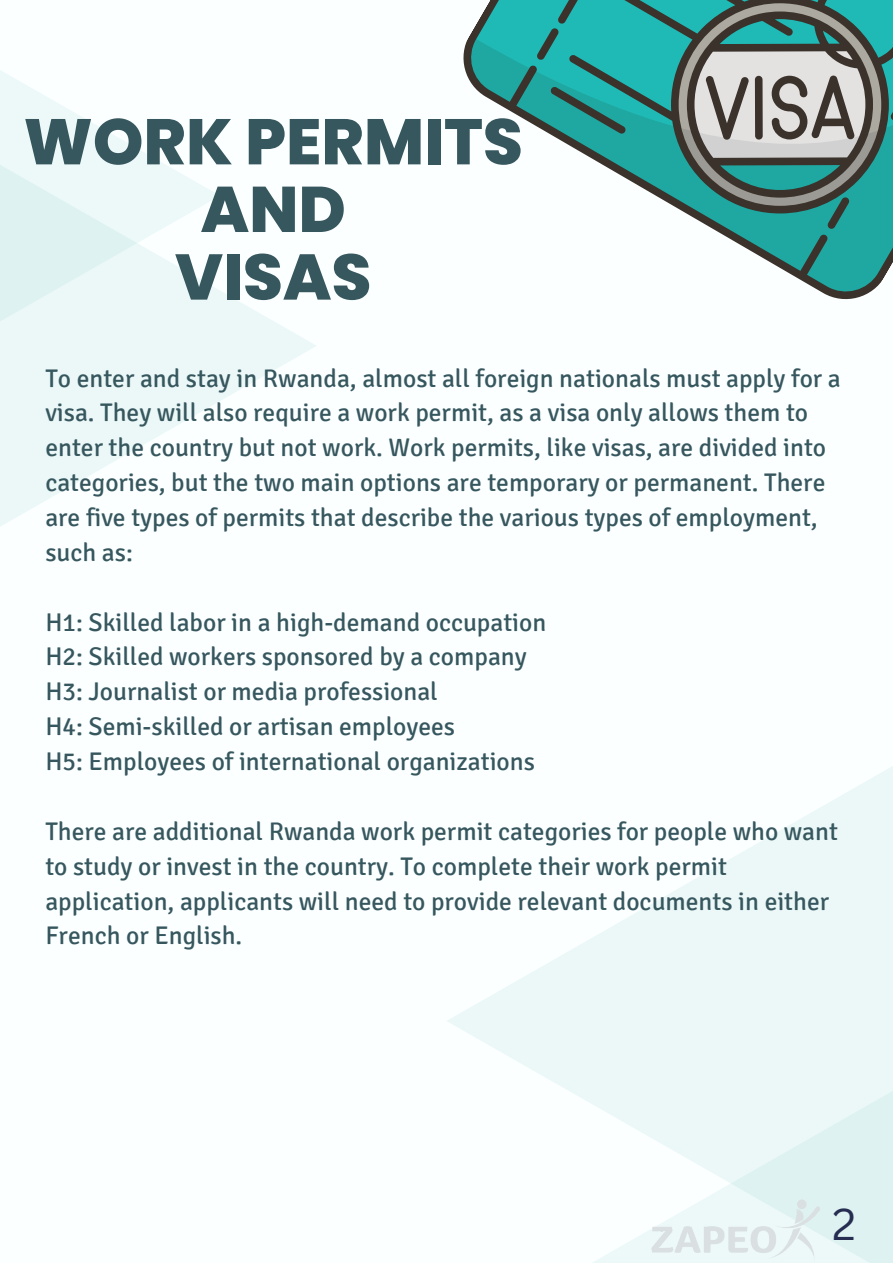
<style>
.page{position:relative;width:893px;height:1264px;background:#fff}
.page>*{position:absolute;margin:0;border:0;box-sizing:border-box;transform-origin:0 0}
.t1{font:800 64.35px/67.7px "Poppins";color:#37575f;text-align:center}
.t2{font:43.5px "Canva Sans";color:#262d51}
.t3{font:25.5px/34.8px "Signika";color:#37575f}
</style>
<div class="page">
<div style="left:0;top:0;width:892px;height:1262px;background:#fbffff"></div>
<svg style="left:0;top:291px;width:316px;height:235px"></svg>
<svg style="left:0;top:70px;width:220px;height:393px;fill:#ebf8f7"></svg>
<div style="left:446px;top:631px;width:446px;height:631px;background:linear-gradient(to bottom,#f9fefe,#f7fdfd)"></div>
<div style="left:587px;top:875px;width:305px;height:387px;background:linear-gradient(to right,#f3fbfb,#e4f5f4)"></div>
<svg style="left:758px;top:255px;width:134px;height:45px"></svg>
<svg style="left:551px;top:0;width:341px;height:255px"></svg>
<svg style="left:649px;top:0;width:243px;height:233px"></svg>
<svg style="left:684px;top:0;width:192px;height:230px"></svg>
<svg style="left:463px;top:0;width:164px;height:135px"></svg>
<img style="left:645px;top:1193px;width:179px;height:69px">
<h1 class="t1" style="left:24px;top:108px;width:501px">WORK PERMITS<br>AND<br>VISAS</h1>
<p class="t3" style="left:45px;top:361px;width:796px">To enter and stay in Rwanda, almost all foreign nationals must apply for a visa. They will also require a work permit, as a visa only allows them to enter the country but not work. Work permits, like visas, are divided into categories, but the two main options are temporary or permanent. There are five types of permits that describe the various types of employment, such as:</p>
<p class="t3" style="left:45px;top:605px;width:502px">H1: Skilled labor in a high-demand occupation H2: Skilled workers sponsored by a company H3: Journalist or media professional<br>H4: Semi-skilled or artisan employees<br>H5: Employees of international organizations</p>
<p class="t3" style="left:45px;top:814px;width:794px">There are additional Rwanda work permit categories for people who want to study or invest in the country. To complete their work permit application, applicants will need to provide relevant documents in either French or English.</p>
<h2 class="t2" style="left:832px;top:1193px;width:25px">2</h2>
</div>
